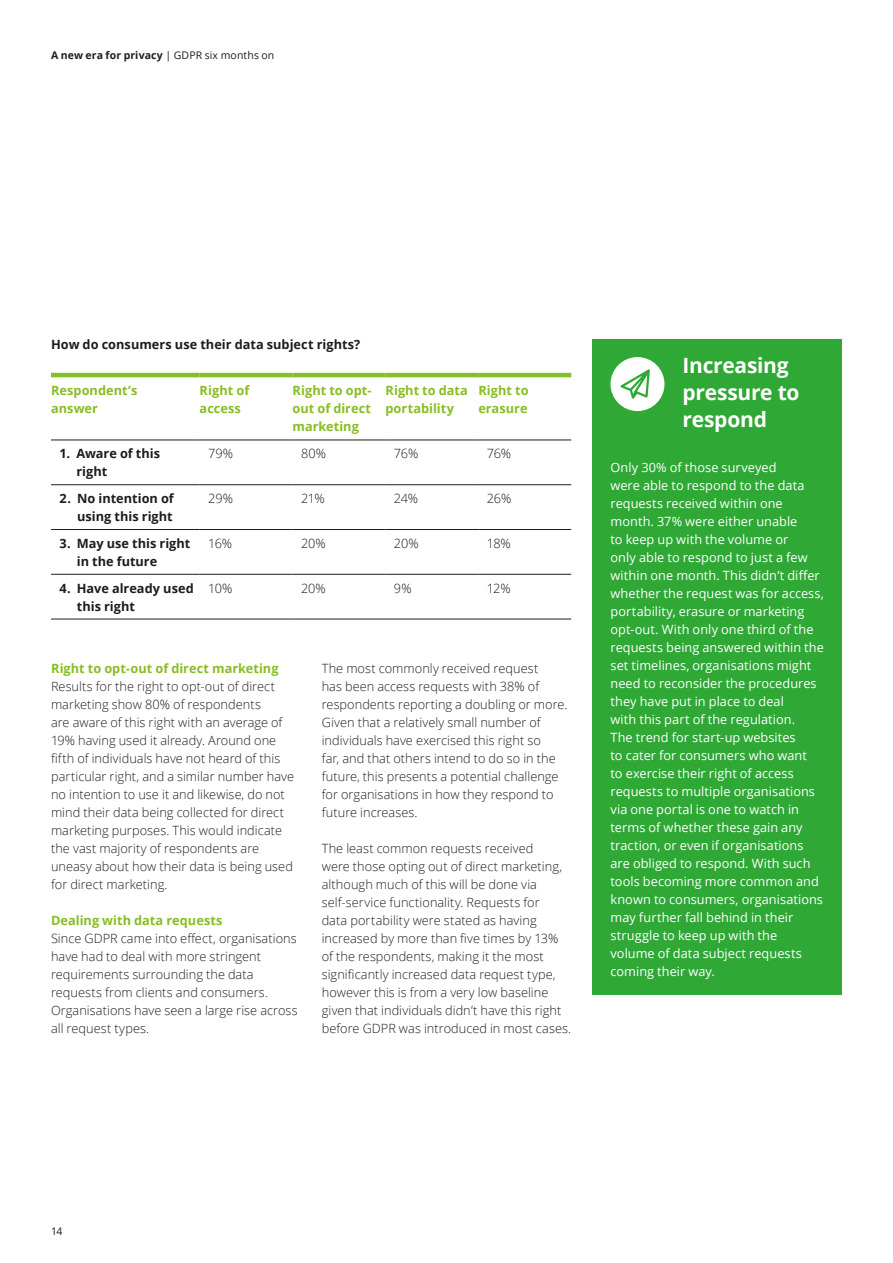
<style>
.page{position:relative;width:893px;height:1263px;background:#fff}
.page>*{position:absolute;margin:0;border:0;box-sizing:border-box;transform-origin:0 0}
.Small_heading_bold{font:700 21px/27px "Open Sans";letter-spacing:-.015em;color:#fff}
.Body_copy__8_5_12pt{font:300 12.75px/18px "Open Sans";letter-spacing:.005em;color:#1d1d1b}
.Body_copy__white_8_5{font:12.75px/18px "Open Sans";letter-spacing:.005em;color:#fff}
.Chart_Table_subheadi{font:700 12.75px/18px "Open Sans";color:#1d1d1b}
.Chart_Table_subheadi-2{font:700 12.75px/18px "Open Sans";letter-spacing:.005em;color:#87bd25}
.Subhead_A__8_5_12pt{font:700 12.75px "Open Sans";color:#87bd25}
.Chart_key__8_5_12pt{font:300 12.75px "Open Sans";letter-spacing:-.025em;color:#1d1d1b}
.Chart_Table_heading{font:700 12.75px "Open Sans";letter-spacing:.005em;color:#1d1d1b}
.t1{font:700 10.5px "Open Sans";letter-spacing:.01em;color:#1d1d1b}
.t2{font:10.5px "Open Sans";color:#1d1d1b}
.s1{font-weight:400}
</style>
<div class="page">
<div style="left:592px;top:339px;width:250px;height:655px;background:#2fa836"></div>
<svg style="left:610px;top:357px;width:54px;height:54px"></svg>
<hr style="left:51px;top:529px;width:149px;height:1px;background:#1d1d1b">
<hr style="left:200px;top:529px;width:93px;height:1px;background:#1d1d1b">
<hr style="left:293px;top:529px;width:92px;height:1px;background:#1d1d1b">
<hr style="left:385px;top:529px;width:93px;height:1px;background:#1d1d1b">
<hr style="left:478px;top:529px;width:93px;height:1px;background:#1d1d1b">
<hr style="left:51px;top:574px;width:149px;height:1px;background:#1d1d1b">
<hr style="left:200px;top:574px;width:93px;height:1px;background:#1d1d1b">
<hr style="left:293px;top:574px;width:92px;height:1px;background:#1d1d1b">
<hr style="left:385px;top:574px;width:93px;height:1px;background:#1d1d1b">
<hr style="left:478px;top:574px;width:93px;height:1px;background:#1d1d1b">
<hr style="left:51px;top:619px;width:149px;height:1px;background:#1d1d1b">
<hr style="left:200px;top:619px;width:93px;height:1px;background:#1d1d1b">
<hr style="left:293px;top:619px;width:92px;height:1px;background:#1d1d1b">
<hr style="left:385px;top:619px;width:93px;height:1px;background:#1d1d1b">
<hr style="left:478px;top:619px;width:93px;height:1px;background:#1d1d1b">
<hr style="left:51px;top:484px;width:149px;height:1px;background:#1d1d1b">
<hr style="left:200px;top:484px;width:93px;height:1px;background:#1d1d1b">
<hr style="left:293px;top:484px;width:92px;height:1px;background:#1d1d1b">
<hr style="left:385px;top:484px;width:93px;height:1px;background:#1d1d1b">
<hr style="left:478px;top:484px;width:93px;height:1px;background:#1d1d1b">
<hr style="left:51px;top:440px;width:149px;height:1px;background:#1d1d1b">
<hr style="left:200px;top:440px;width:93px;height:1px;background:#1d1d1b">
<hr style="left:293px;top:440px;width:92px;height:1px;background:#1d1d1b">
<hr style="left:385px;top:440px;width:93px;height:1px;background:#1d1d1b">
<hr style="left:478px;top:440px;width:93px;height:1px;background:#1d1d1b">
<hr style="left:51px;top:373px;width:149px;height:4px;background:#87bd25">
<hr style="left:200px;top:373px;width:93px;height:4px;background:#87bd25">
<hr style="left:293px;top:373px;width:92px;height:4px;background:#87bd25">
<hr style="left:385px;top:373px;width:93px;height:4px;background:#87bd25">
<hr style="left:478px;top:373px;width:93px;height:4px;background:#87bd25">
<p class="t1" style="left:51px;top:48px;width:225px">A new era for privacy <span class="s1">| GDPR six months on</span></p>
<p class="Chart_Table_heading" style="left:51px;top:335px;width:311px">How do consumers use their data subject rights?</p>
<p class="Chart_Table_subheadi-2" style="left:51px;top:381px;width:88px">Respondent’s answer</p>
<p class="Chart_Table_subheadi-2" style="left:200px;top:381px;width:51px">Right of access</p>
<p class="Chart_Table_subheadi-2" style="left:293px;top:381px;width:80px;text-align:justify">Right to opt&shy;out of direct marketing</p>
<p class="Chart_Table_subheadi-2" style="left:385px;top:381px;width:84px">Right to data portability</p>
<p class="Chart_Table_subheadi-2" style="left:478px;top:381px;width:52px">Right to erasure</p>
<p class="Chart_Table_subheadi" style="left:76px;top:444px;width:85px;text-indent:-17px">1. Aware of this right</p>
<p class="Chart_key__8_5_12pt" style="left:208px;top:445px;width:26px">79%</p>
<p class="Chart_key__8_5_12pt" style="left:301px;top:445px;width:27px">80%</p>
<p class="Chart_key__8_5_12pt" style="left:394px;top:445px;width:26px">76%</p>
<p class="Chart_key__8_5_12pt" style="left:487px;top:445px;width:26px">76%</p>
<p class="Chart_Table_subheadi" style="left:60px;top:489px;width:116px;text-align:right">2. No intention of using this right</p>
<p class="Chart_key__8_5_12pt" style="left:208px;top:490px;width:26px">29%</p>
<p class="Chart_key__8_5_12pt" style="left:301px;top:490px;width:25px">21%</p>
<p class="Chart_key__8_5_12pt" style="left:394px;top:490px;width:26px">24%</p>
<p class="Chart_key__8_5_12pt" style="left:487px;top:490px;width:26px">26%</p>
<p class="Chart_Table_subheadi" style="left:77px;top:534px;width:115px;text-indent:-17px">3. May use this right in the future</p>
<p class="Chart_key__8_5_12pt" style="left:208px;top:534px;width:26px">16%</p>
<p class="Chart_key__8_5_12pt" style="left:301px;top:534px;width:26px">20%</p>
<p class="Chart_key__8_5_12pt" style="left:394px;top:534px;width:26px">20%</p>
<p class="Chart_key__8_5_12pt" style="left:487px;top:534px;width:26px">18%</p>
<p class="Chart_Table_subheadi" style="left:77px;top:579px;width:119px;text-indent:-17px">4. Have already used this right</p>
<p class="Chart_key__8_5_12pt" style="left:208px;top:579px;width:26px">10%</p>
<p class="Chart_key__8_5_12pt" style="left:301px;top:579px;width:26px">20%</p>
<p class="Chart_key__8_5_12pt" style="left:394px;top:579px;width:19px">9%</p>
<p class="Chart_key__8_5_12pt" style="left:487px;top:579px;width:25px">12%</p>
<p class="Subhead_A__8_5_12pt" style="left:51px;top:659px;width:229px">Right to opt‑out of direct marketing</p>
<p class="Body_copy__8_5_12pt" style="left:51px;top:677px;width:244px">Results for the right to opt-out of direct marketing show 80% of respondents<br>are aware of this right with an average of 19% having used it already. Around one fifth of individuals have not heard of this particular right, and a similar number have no intention to use it and likewise, do not mind their data being collected for direct marketing purposes. This would indicate the vast majority of respondents are uneasy about how their data is being used for direct marketing.</p>
<p class="Subhead_A__8_5_12pt" style="left:51px;top:911px;width:173px">Dealing with data requests</p>
<p class="Body_copy__8_5_12pt" style="left:51px;top:929px;width:248px">Since GDPR came into effect, organisations have had to deal with more stringent requirements surrounding the data requests from clients and consumers.<br>Organisations have seen a large rise across all request types.</p>
<p class="Body_copy__8_5_12pt" style="left:322px;top:659px;width:247px">The most commonly received request<br>has been access requests with 38% of respondents reporting a doubling or more.<br>Given that a relatively small number of individuals have exercised this right so<br>far, and that others intend to do so in the future, this presents a potential challenge for organisations in how they respond to future increases.</p>
<p class="Body_copy__8_5_12pt" style="left:322px;top:839px;width:251px">The least common requests received<br>were those opting out of direct marketing, although much of this will be done via self‑service functionality. Requests for<br>data portability were stated as having increased by more than five times by 13% of the respondents, making it the most significantly increased data request type, however this is from a very low baseline given that individuals didn’t have this right before GDPR was introduced in most cases.</p>
<p class="Small_heading_bold" style="left:682px;top:351px;width:118px">Increasing pressure to respond</p>
<p class="Body_copy__white_8_5" style="left:610px;top:458px;width:215px">Only 30% of those surveyed<br>were able to respond to the data requests received within one month. 37% were either unable<br>to keep up with the volume or<br>only able to respond to just a few within one month. This didn’t differ whether the request was for access, portability, erasure or marketing opt‑out. With only one third of the requests being answered within the set timelines, organisations might need to reconsider the procedures they have put in place to deal<br>with this part of the regulation.<br>The trend for start‑up websites<br>to cater for consumers who want<br>to exercise their right of access requests to multiple organisations via one portal is one to watch in terms of whether these gain any traction, or even if organisations are obliged to respond. With such tools becoming more common and known to consumers, organisations may further fall behind in their struggle to keep up with the volume of data subject requests coming their way.</p>
<p class="t2" style="left:51px;top:1224px;width:13px">14</p>
</div>
